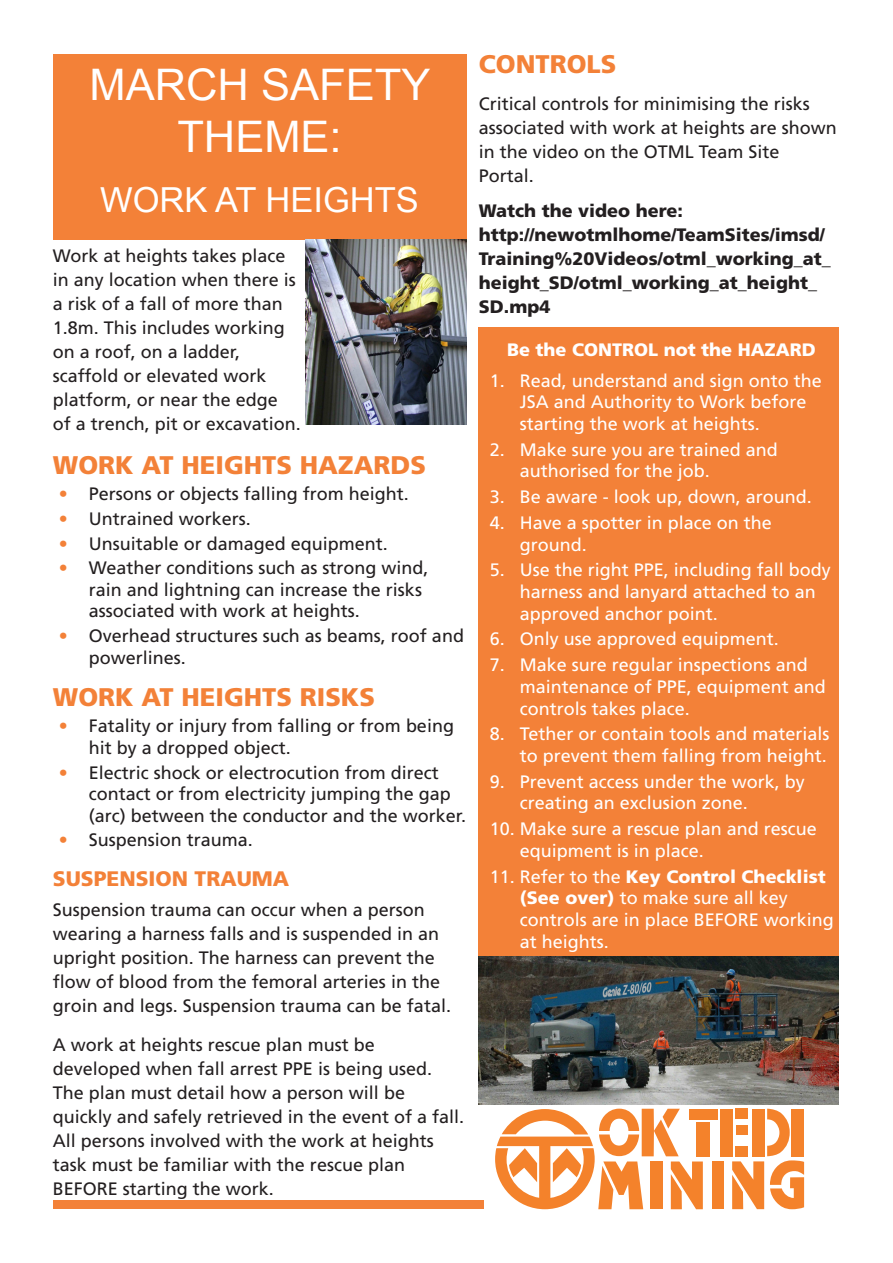
<style>
.page{position:relative;width:893px;height:1263px;background:#fff}
.page>*{position:absolute;margin:0;border:0;box-sizing:border-box;transform-origin:0 0}
.Heading{font:43.5px/52.2px "Arial";color:#fff;text-align:center}
.Heading-2{font:34.5px "Arial";color:#fff}
.SubHead_One{font:900 25.5px "Frutiger LT Std";color:#f38138}
.Body_Text{font:900 25.5px "Frutiger LT Std";color:#f38138}
.SubHead_One-2{font:900 21px "Frutiger LT Std";color:#f38138}
.Body_Text-2{font:18px/24px "Frutiger LT Std";color:#231f20}
.t1{font:18px/21.6px "Frutiger LT Std";color:#fff}
.Body_Text-3{font:900 18px/24px "Frutiger LT Std";color:#231f20}
.Body_Text-4{font:900 18px "Frutiger LT Std";color:#fff}
.s1{color:#f38138}
.s2{font-weight:900}
</style>
<div class="page">
<div style="left:53px;top:54px;width:413px;height:185px;background:#f38138"></div>
<img style="left:306px;top:239px;width:160px;height:185px">
<div style="left:689px;top:1109px;width:28px;height:10px;background:#f4822b"></div>
<div style="left:721px;top:1109px;width:12px;height:47px;background:#f4822b"></div>
<div style="left:712px;top:1161px;width:12px;height:48px;background:#f4822b"></div>
<div style="left:696px;top:1122px;width:13px;height:34px;background:#f4822b"></div>
<svg style="left:732px;top:1109px;width:72px;height:100px"></svg>
<svg style="left:495px;top:1109px;width:208px;height:100px"></svg>
<div style="left:54px;top:1200px;width:430px;height:9px;background:#f38138"></div>
<div style="left:479px;top:328px;width:360px;height:629px;background:#f38138"></div>
<img style="left:479px;top:957px;width:360px;height:147px">
<p class="Heading" style="left:90px;top:59px;width:342px">MARCH SAFETY<br>THEME:</p>
<p class="Heading-2" style="left:100px;top:177px;width:320px">WORK AT HEIGHTS</p>
<p class="Body_Text-2" style="left:53px;top:243px;width:250px">Work at heights takes place in any location when there is a risk of a fall of more than<br>1.8m. This includes working on a roof, on a ladder, scaffold or elevated work platform, or near the edge<br>of a trench, pit or excavation.</p>
<p class="SubHead_One" style="left:53px;top:450px;width:375px">WORK AT HEIGHTS HAZARDS</p>
<p class="Body_Text-2" style="left:59px;top:482px;width:352px"><span class="s1">•</span> Persons or objects falling from height.</p>
<p class="Body_Text-2" style="left:59px;top:507px;width:194px"><span class="s1">•</span> Untrained workers.</p>
<p class="Body_Text-2" style="left:59px;top:531px;width:331px"><span class="s1">•</span> Unsuitable or damaged equipment.</p>
<p class="Body_Text-2" style="left:89px;top:557px;width:341px;line-height:21.6px;text-indent:-30px"><span class="s1">•</span> Weather conditions such as strong wind, rain and lightning can increase the risks associated with work at heights.</p>
<p class="Body_Text-2" style="left:89px;top:625px;width:377px;line-height:21.6px;text-indent:-30px"><span class="s1">•</span> Overhead structures such as beams, roof and powerlines.</p>
<p class="SubHead_One" style="left:53px;top:682px;width:324px">WORK AT HEIGHTS RISKS</p>
<p class="Body_Text-2" style="left:89px;top:715px;width:367px;line-height:21.6px;text-indent:-30px"><span class="s1">•</span> Fatality or injury from falling or from being hit by a dropped object.</p>
<p class="Body_Text-2" style="left:89px;top:761px;width:379px;line-height:21.6px;text-indent:-30px"><span class="s1">•</span> Electric shock or electrocution from direct contact or from electricity jumping the gap (arc) between the conductor and the worker.</p>
<p class="Body_Text-2" style="left:59px;top:828px;width:196px"><span class="s1">•</span> Suspension trauma.</p>
<p class="SubHead_One-2" style="left:53px;top:866px;width:238px">SUSPENSION TRAUMA</p>
<p class="Body_Text-2" style="left:53px;top:898px;width:400px">Suspension trauma can occur when a person wearing a harness falls and is suspended in an upright position. The harness can prevent the flow of blood from the femoral arteries in the groin and legs. Suspension trauma can be fatal.</p>
<p class="Body_Text-2" style="left:53px;top:1033px;width:413px">A work at heights rescue plan must be developed when fall arrest PPE is being used.<br>The plan must detail how a person will be quickly and safely retrieved in the event of a fall.<br>All persons involved with the work at heights task must be familiar with the rescue plan BEFORE starting the work.</p>
<p class="Body_Text" style="left:479px;top:49px;width:139px">CONTROLS</p>
<p class="Body_Text-2" style="left:479px;top:91px;width:360px">Critical controls for minimising the risks associated with work at heights are shown in the video on the OTML Team Site<br>Portal.</p>
<p class="Body_Text-3" style="left:479px;top:198px;width:353px">Watch the video here: http://newotmlhome/TeamSites/imsd/<br>Training%20Videos/otml_working_at_ height_SD/otml_working_at_height_<br>SD.mp4</p>
<p class="Body_Text-4" style="left:507px;top:339px;width:310px">Be the CONTROL not the HAZARD</p>
<p class="t1" style="left:520px;top:370px;width:304px;text-indent:-30px">1. Read, understand and sign onto the<br>JSA and Authority to Work before starting the work at heights.</p>
<p class="t1" style="left:520px;top:439px;width:260px;text-indent:-30px">2. Make sure you are trained and authorised for the job.</p>
<p class="t1" style="left:490px;top:486px;width:324px">3. Be aware - look up, down, around.</p>
<p class="t1" style="left:520px;top:512px;width:254px;text-indent:-30px">4. Have a spotter in place on the ground.</p>
<p class="t1" style="left:520px;top:559px;width:313px;text-indent:-30px">5. Use the right PPE, including fall body harness and lanyard attached to an approved anchor point.</p>
<p class="t1" style="left:490px;top:628px;width:291px">6. Only use approved equipment.</p>
<p class="t1" style="left:520px;top:654px;width:308px;text-indent:-30px">7. Make sure regular inspections and maintenance of PPE, equipment and controls takes place.</p>
<p class="t1" style="left:490px;top:723px;width:341px;text-align:right">8. Tether or contain tools and materials to prevent them falling from height.</p>
<p class="t1" style="left:520px;top:771px;width:287px;text-indent:-30px">9. Prevent access under the work, by creating an exclusion zone.</p>
<p class="t1" style="left:520px;top:818px;width:299px;text-indent:-30px">10. Make sure a rescue plan and rescue equipment is in place.</p>
<p class="t1" style="left:520px;top:866px;width:316px;text-indent:-30px">11. Refer to the <span class="s2">Key Control Checklist (See over)</span> to make sure all key controls are in place BEFORE working at heights.</p>
</div>
